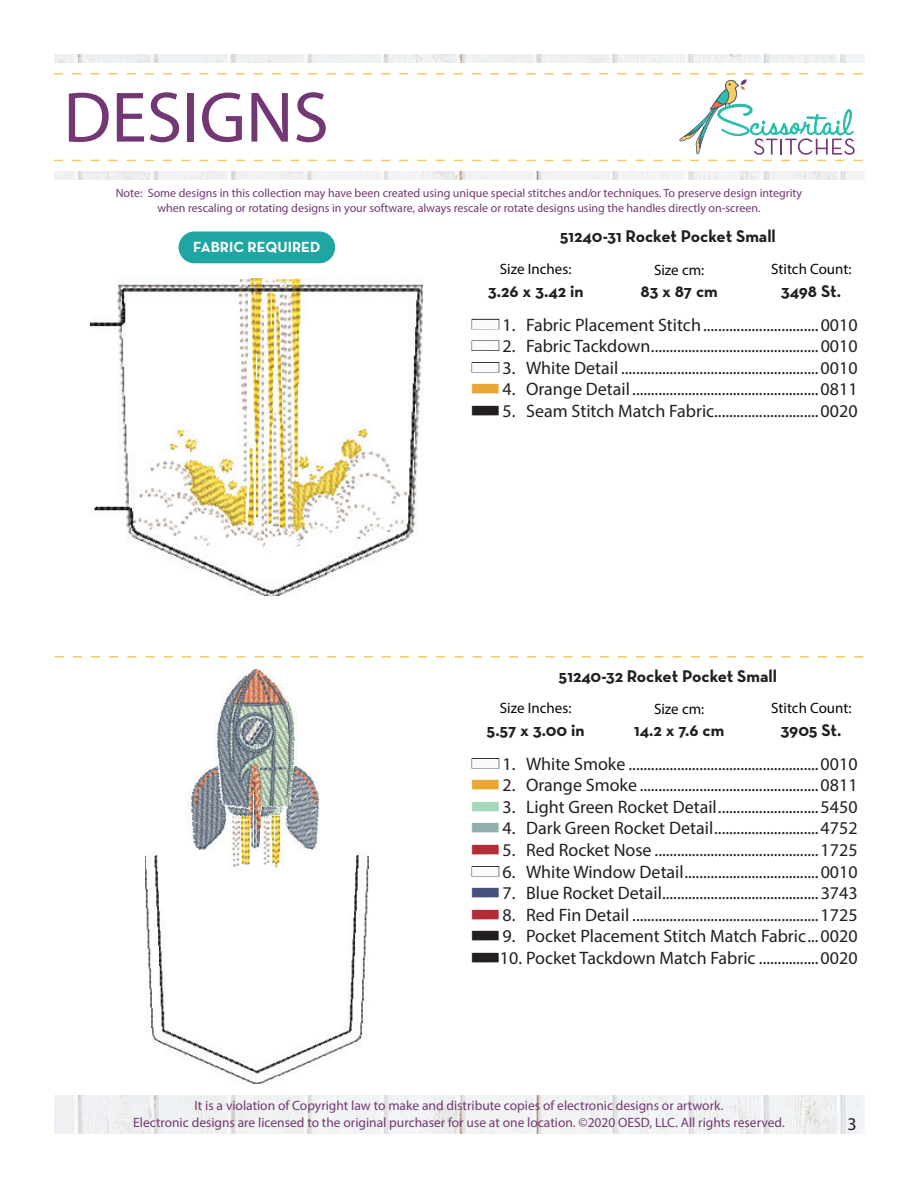
<style>
.page{position:relative;width:918px;height:1188px;background:#fff}
.page>*{position:absolute;margin:0;border:0;box-sizing:border-box;transform-origin:0 0}
.t1{font:72px "Myriad Pro";color:#733773}
.t2{font:18px/21.6px "Myriad Pro";color:#231f20;text-align:justify}
.t3{font:700 17.25px "Neutra Text";color:#231f20}
.t4{font:15px "Myriad Pro";color:#040503}
.t5{font:700 15px "Neutra Text";color:#fff}
.t6{font:13.5px/16.2px "Myriad Pro";color:#733773;text-align:center}
.t7{font:12px/14.4px "Myriad Pro";color:#733773;text-align:center}
.s1{font-family:"threadchart";color:#040503}
.s2{font-family:"threadchart";color:#eaa733}
.s3{font-family:"threadchart"}
.s4{font-family:"threadchart";color:#a6d7ba}
.s5{font-family:"threadchart";color:#92afad}
.s6{font-family:"threadchart";color:#b42c35}
.s7{font-family:"threadchart";color:#47517d}
</style>
<div class="page">
<img style="left:54px;top:1096px;width:810px;height:38px">
<img style="left:54px;top:54px;width:810px;height:126px">
<div style="left:29px;top:63px;width:863px;height:108px;background:#fff"></div>
<svg style="left:54px;top:73px;width:809px;height:88px"></svg>
<svg style="left:55px;top:656px;width:808px;height:2px"></svg>
<img style="left:91px;top:279px;width:332px;height:317px">
<img style="left:146px;top:669px;width:222px;height:414px">
<div style="left:179px;top:232px;width:156px;height:31px;background:#1fa5a2;border-radius:16px"></div>
<h1 class="t1" style="left:63px;top:73px;width:267px">DESIGNS</h1>
<p class="t7" style="left:116px;top:186px;width:688px">Note: Some designs in this collection may have been created using unique special stitches and/or techniques. To preserve design integrity when rescaling or rotating designs in your software, always rescale or rotate designs using the handles directly on-screen.</p>
<p class="t5" style="left:193px;top:237px;width:129px">FABRIC REQUIRED</p>
<p class="t3" style="left:560px;top:226px;width:218px">51240-31 Rocket Pocket Small</p>
<p class="t4" style="left:500px;top:260px;width:73px">Size Inches:</p>
<p class="t4" style="left:654px;top:260px;width:52px">Size cm:</p>
<p class="t4" style="left:771px;top:260px;width:82px">Stitch Count:</p>
<p class="t3" style="left:488px;top:280px;width:97px">3.26 x 3.42 in</p>
<p class="t3" style="left:641px;top:280px;width:79px">83 x 87 cm</p>
<p class="t3" style="left:781px;top:280px;width:62px">3498 St.</p>
<p class="t2" style="left:472px;top:313px;width:387px"><span class="s1">n</span>1. Fabric Placement Stitch...............................0010 <span class="s1">n</span>2. Fabric Tackdown.............................................0010 <span class="s1">n</span>3. White Detail .....................................................0010 <span class="s2">n</span>4. Orange Detail ..................................................0811 <span class="s3">n</span>5. Seam Stitch Match Fabric............................ 0020</p>
<p class="t3" style="left:559px;top:665px;width:220px">51240-32 Rocket Pocket Small</p>
<p class="t4" style="left:500px;top:699px;width:73px">Size Inches:</p>
<p class="t4" style="left:654px;top:700px;width:52px">Size cm:</p>
<p class="t4" style="left:771px;top:699px;width:82px">Stitch Count:</p>
<p class="t3" style="left:487px;top:720px;width:100px">5.57 x 3.00 in</p>
<p class="t3" style="left:634px;top:720px;width:92px">14.2 x 7.6 cm</p>
<p class="t3" style="left:780px;top:720px;width:63px">3905 St.</p>
<p class="t2" style="left:472px;top:753px;width:387px"><span class="s1">n</span>1. White Smoke ...................................................0010 <span class="s2">n</span>2. Orange Smoke ................................................0811 <span class="s4">n</span>3. Light Green Rocket Detail...........................5450 <span class="s5">n</span>4. Dark Green Rocket Detail............................4752 <span class="s6">n</span>5. Red Rocket Nose ............................................1725 <span class="s1">n</span>6. White Window Detail....................................0010 <span class="s7">n</span>7. Blue Rocket Detail..........................................3743 <span class="s6">n</span>8. Red Fin Detail ..................................................1725 <span class="s3">n</span>9. Pocket Placement Stitch Match Fabric...0020 <span class="s3">n</span>10. Pocket Tackdown Match Fabric ................0020</p>
<p class="t6" style="left:133px;top:1098px;width:653px">It is a violation of Copyright law to make and distribute copies of electronic designs or artwork.<br>Electronic designs are licensed to the original purchaser for use at one location. ©2020 OESD, LLC. All rights reserved.</p>
<p class="t2" style="left:848px;top:1113px;width:11px">3</p>
</div>
